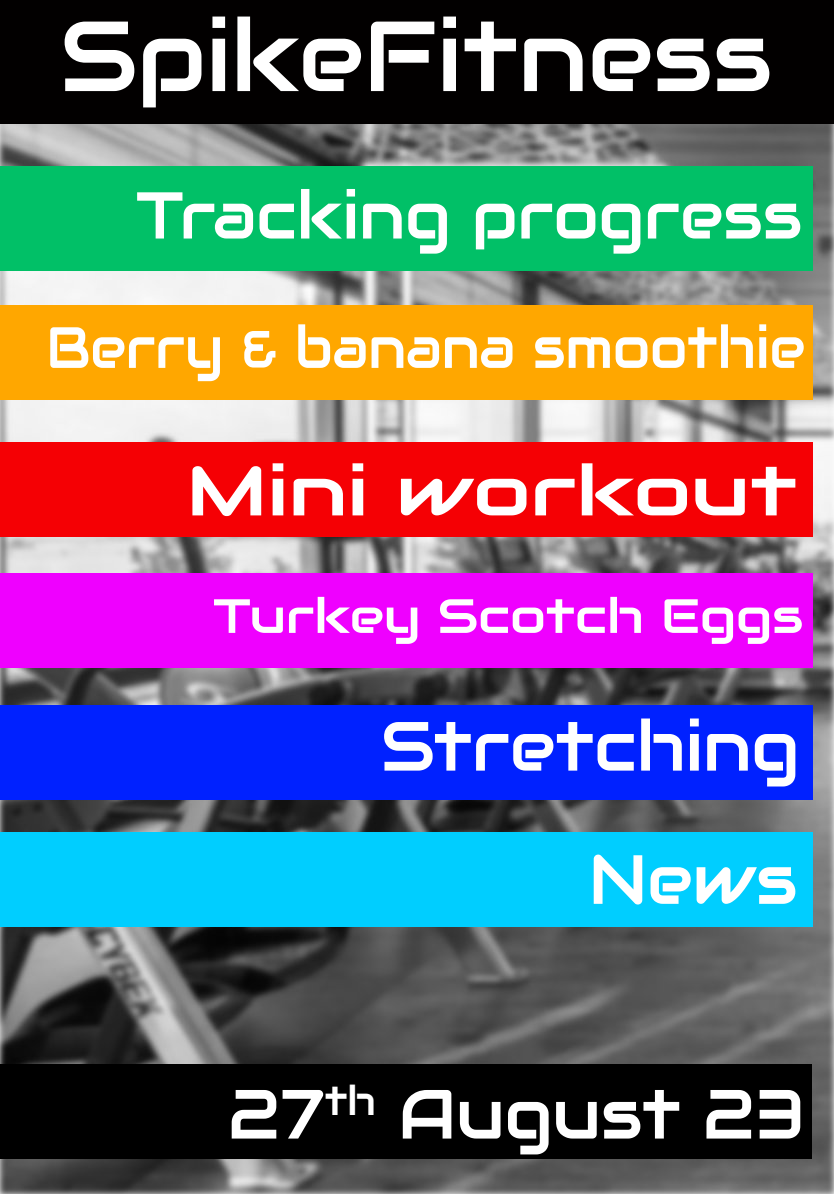
<style>
.page{position:relative;width:834px;height:1194px;background:#fff}
.page>*{position:absolute;margin:0;border:0;box-sizing:border-box;transform-origin:0 0}
.t1{font:99.2px "Audiowide";color:#fff}
.t2{font:69.4px/133.2px "Audiowide";color:#fff;text-align:right}
.t3{font:69.4px "Audiowide";color:#fff;scale:1.22 1}
.t4{font:66px "Audiowide";color:#fff}
.t5{font:58px "Audiowide";color:#fff;scale:.94 1}
.t6{font:48px "Audiowide";color:#fff;scale:1.09 1}
</style>
<div class="page">
<img style="left:0;top:124px;width:834px;height:1070px">
<div style="left:0;top:0;width:834px;height:124px;background:#020000"></div>
<div style="left:0;top:167px;width:813px;height:104px;background:#01c067"></div>
<div style="left:0;top:305px;width:813px;height:95px;background:#ffa700"></div>
<div style="left:0;top:442px;width:813px;height:95px;background:#f50004"></div>
<div style="left:0;top:573px;width:813px;height:95px;background:#ef00ff"></div>
<div style="left:0;top:705px;width:813px;height:95px;background:#0021ff"></div>
<div style="left:0;top:832px;width:813px;height:95px;background:#00ceff"></div>
<div style="left:0;top:1065px;width:812px;height:94px;background:#000"></div>
<h1 class="t1" style="left:60px;top:-7px;width:714px">SpikeFitness</h1>
<p class="t4" style="left:136px;top:173px;width:668px">Tracking progress</p>
<p class="t5" style="left:46px;top:310px;width:809px">Berry &amp; banana smoothie</p>
<p class="t3" style="left:186px;top:447px;width:502px">Mini workout</p>
<p class="t6" style="left:213px;top:585px;width:543px">Turkey Scotch Eggs</p>
<p class="t2" style="left:381px;top:680px;width:420px">Stretching<br>News</p>
<p class="t2" style="left:228px;top:1047px;width:578px">27<sup>th</sup> August 23</p>
</div>
